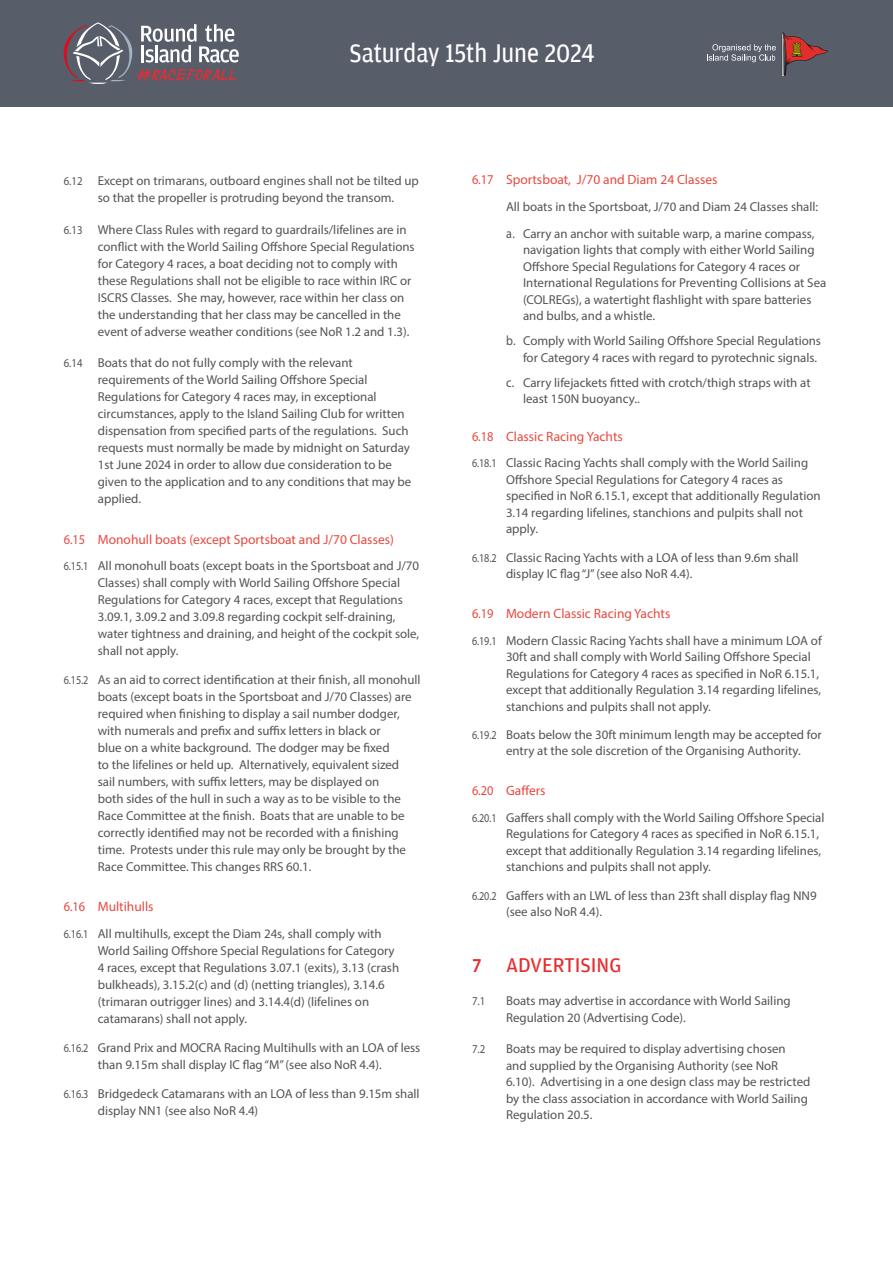
<style>
.page{position:relative;width:893px;height:1263px;background:#fff}
.page>*{position:absolute;margin:0;border:0;box-sizing:border-box;transform-origin:0 0}
.t1{font:27px "Amplitude";letter-spacing:-.005em;color:#fff;scale:.92 1}
.t2{font:21px "Amplitude";color:#e62d2e}
.t3{font:13.5px "Myriad Pro";color:#e9483e;scale:.92 1}
.para_-_unnumbered{font:12.9px/17px "Myriad Pro";color:#515455}
.t4{font:12px "Myriad Pro";color:#515455;scale:.9 1}
.s1{font-size:12px}
.s2{font-size:13.5px}
.s3{font-family:"Myriad Pro";font-weight:600;font-size:19.8px}
</style>
<div class="page">
<div style="left:0;top:0;width:893px;height:106px;background:#585d6a"></div>
<svg style="left:707px;top:33px;width:121px;height:43px"></svg>
<svg style="left:64px;top:22px;width:175px;height:62px"></svg>
<p class="t1" style="left:350px;top:38px;width:268px">Saturday 15th June 2024</p>
<p class="para_-_unnumbered" style="left:98px;top:172px;width:323px;text-indent:-34px"><span class="s1">6.12</span> Except on trimarans, outboard engines shall not be tilted up so that the propeller is protruding beyond the transom.</p>
<p class="para_-_unnumbered" style="left:98px;top:221px;width:318px;text-indent:-34px"><span class="s1">6.13</span> Where Class Rules with regard to guardrails/lifelines are in conflict with the World Sailing Offshore Special Regulations for Category 4 races, a boat deciding not to comply with these Regulations shall not be eligible to race within IRC or ISCRS Classes. She may, however, race within her class on the understanding that her class may be cancelled in the event of adverse weather conditions (see NoR 1.2 and 1.3).</p>
<p class="para_-_unnumbered" style="left:98px;top:354px;width:315px;text-indent:-34px"><span class="s1">6.14</span> Boats that do not fully comply with the relevant requirements of the World Sailing Offshore Special Regulations for Category 4 races may, in exceptional circumstances, apply to the Island Sailing Club for written dispensation from specified parts of the regulations. Such requests must normally be made by midnight on Saturday 1st June 2024 in order to allow due consideration to be given to the application and to any conditions that may be applied.</p>
<p class="t3" style="left:64px;top:531px;width:360px">6.15 Monohull boats (except Sportsboat and J/70 Classes)</p>
<p class="para_-_unnumbered" style="left:98px;top:557px;width:323px;text-indent:-34px"><span class="s1">6.15.1</span> All monohull boats (except boats in the Sportsboat and J/70<br>Classes) shall comply with World Sailing Offshore Special Regulations for Category 4 races, except that Regulations 3.09.1, 3.09.2 and 3.09.8 regarding cockpit self-draining, water tightness and draining, and height of the cockpit sole, shall not apply.</p>
<p class="para_-_unnumbered" style="left:98px;top:671px;width:324px;text-indent:-34px"><span class="s1">6.15.2</span> As an aid to correct identification at their finish, all monohull boats (except boats in the Sportsboat and J/70 Classes) are required when finishing to display a sail number dodger, with numerals and prefix and suffix letters in black or<br>blue on a white background. The dodger may be fixed<br>to the lifelines or held up. Alternatively, equivalent sized<br>sail numbers, with suffix letters, may be displayed on<br>both sides of the hull in such a way as to be visible to the Race Committee at the finish. Boats that are unable to be correctly identified may not be recorded with a finishing time. Protests under this rule may only be brought by the Race Committee. This changes RRS 60.1.</p>
<p class="t3" style="left:64px;top:898px;width:99px">6.16 Multihulls</p>
<p class="para_-_unnumbered" style="left:98px;top:925px;width:303px;text-indent:-34px"><span class="s1">6.16.1</span> All multihulls, except the Diam 24s, shall comply with World Sailing Offshore Special Regulations for Category 4 races, except that Regulations 3.07.1 (exits), 3.13 (crash bulkheads), 3.15.2(c) and (d) (netting triangles), 3.14.6 (trimaran outrigger lines) and 3.14.4(d) (lifelines on catamarans) shall not apply.</p>
<p class="para_-_unnumbered" style="left:64px;top:1039px;width:358px;text-align:center"><span class="s1">6.16.2</span> Grand Prix and MOCRA Racing Multihulls with an LOA of less than 9.15m shall display IC flag “M” (see also NoR 4.4).</p>
<p class="para_-_unnumbered" style="left:98px;top:1085px;width:323px;text-indent:-34px"><span class="s1">6.16.3</span> Bridgedeck Catamarans with an LOA of less than 9.15m shall display NN1 (see also NoR 4.4)</p>
<p class="t3" style="left:472px;top:172px;width:268px">6.17 Sportsboat, J/70 and Diam 24 Classes</p>
<p class="para_-_unnumbered" style="left:506px;top:198px;width:314px">All boats in the Sportsboat, J/70 and Diam 24 Classes shall:</p>
<p class="para_-_unnumbered" style="left:523px;top:225px;width:305px;line-height:16.5px;text-indent:-17px"><span class="s2">a.</span> Carry an anchor with suitable warp, a marine compass, navigation lights that comply with either World Sailing Offshore Special Regulations for Category 4 races or International Regulations for Preventing Collisions at Sea (COLREGs), a watertight flashlight with spare batteries and bulbs, and a whistle.</p>
<p class="para_-_unnumbered" style="left:523px;top:333px;width:300px;line-height:16.5px;text-indent:-17px"><span class="s2">b.</span> Comply with World Sailing Offshore Special Regulations for Category 4 races with regard to pyrotechnic signals.</p>
<p class="para_-_unnumbered" style="left:523px;top:374px;width:289px;line-height:16.5px;text-indent:-17px"><span class="s2">c.</span> Carry lifejackets fitted with crotch/thigh straps with at least 150N buoyancy..</p>
<p class="t3" style="left:472px;top:428px;width:166px">6.18 Classic Racing Yachts</p>
<p class="para_-_unnumbered" style="left:506px;top:455px;width:316px;line-height:16.5px;text-indent:-34px"><span class="s1">6.18.1</span> Classic Racing Yachts shall comply with the World Sailing Offshore Special Regulations for Category 4 races as specified in NoR 6.15.1, except that additionally Regulation 3.14 regarding lifelines, stanchions and pulpits shall not apply.</p>
<p class="para_-_unnumbered" style="left:506px;top:549px;width:294px;line-height:16.5px;text-indent:-34px"><span class="s1">6.18.2</span> Classic Racing Yachts with a LOA of less than 9.6m shall display IC flag “J” (see also NoR 4.4).</p>
<p class="t3" style="left:472px;top:605px;width:217px">6.19 Modern Classic Racing Yachts</p>
<p class="para_-_unnumbered" style="left:506px;top:632px;width:317px;line-height:16.5px;text-indent:-34px"><span class="s1">6.19.1</span> Modern Classic Racing Yachts shall have a minimum LOA of 30ft and shall comply with World Sailing Offshore Special Regulations for Category 4 races as specified in NoR 6.15.1, except that additionally Regulation 3.14 regarding lifelines, stanchions and pulpits shall not apply.</p>
<p class="para_-_unnumbered" style="left:506px;top:726px;width:317px;line-height:16.5px;text-indent:-34px"><span class="s1">6.19.2</span> Boats below the 30ft minimum length may be accepted for entry at the sole discretion of the Organising Authority.</p>
<p class="t3" style="left:472px;top:782px;width:81px">6.20 Gaffers</p>
<p class="para_-_unnumbered" style="left:506px;top:809px;width:320px;line-height:16.5px;text-indent:-34px"><span class="s1">6.20.1</span> Gaffers shall comply with the World Sailing Offshore Special Regulations for Category 4 races as specified in NoR 6.15.1, except that additionally Regulation 3.14 regarding lifelines, stanchions and pulpits shall not apply.</p>
<p class="para_-_unnumbered" style="left:506px;top:887px;width:312px;line-height:16.5px;text-indent:-34px"><span class="s1">6.20.2</span> Gaffers with an LWL of less than 23ft shall display flag NN9 (see also NoR 4.4).</p>
<p class="t2" style="left:472px;top:953px;width:151px"><span class="s3">7</span> ADVERTISING</p>
<p class="t4" style="left:472px;top:994px;width:16px">7.1</p>
<p class="para_-_unnumbered" style="left:506px;top:992px;width:286px;line-height:16.5px">Boats may advertise in accordance with World Sailing<br>Regulation 20 (Advertising Code).</p>
<p class="t4" style="left:472px;top:1042px;width:16px">7.2</p>
<p class="para_-_unnumbered" style="left:506px;top:1040px;width:306px;line-height:16.5px">Boats may be required to display advertising chosen<br>and supplied by the Organising Authority (see NoR<br>6.10). Advertising in a one design class may be restricted by the class association in accordance with World Sailing Regulation 20.5.</p>
</div>
